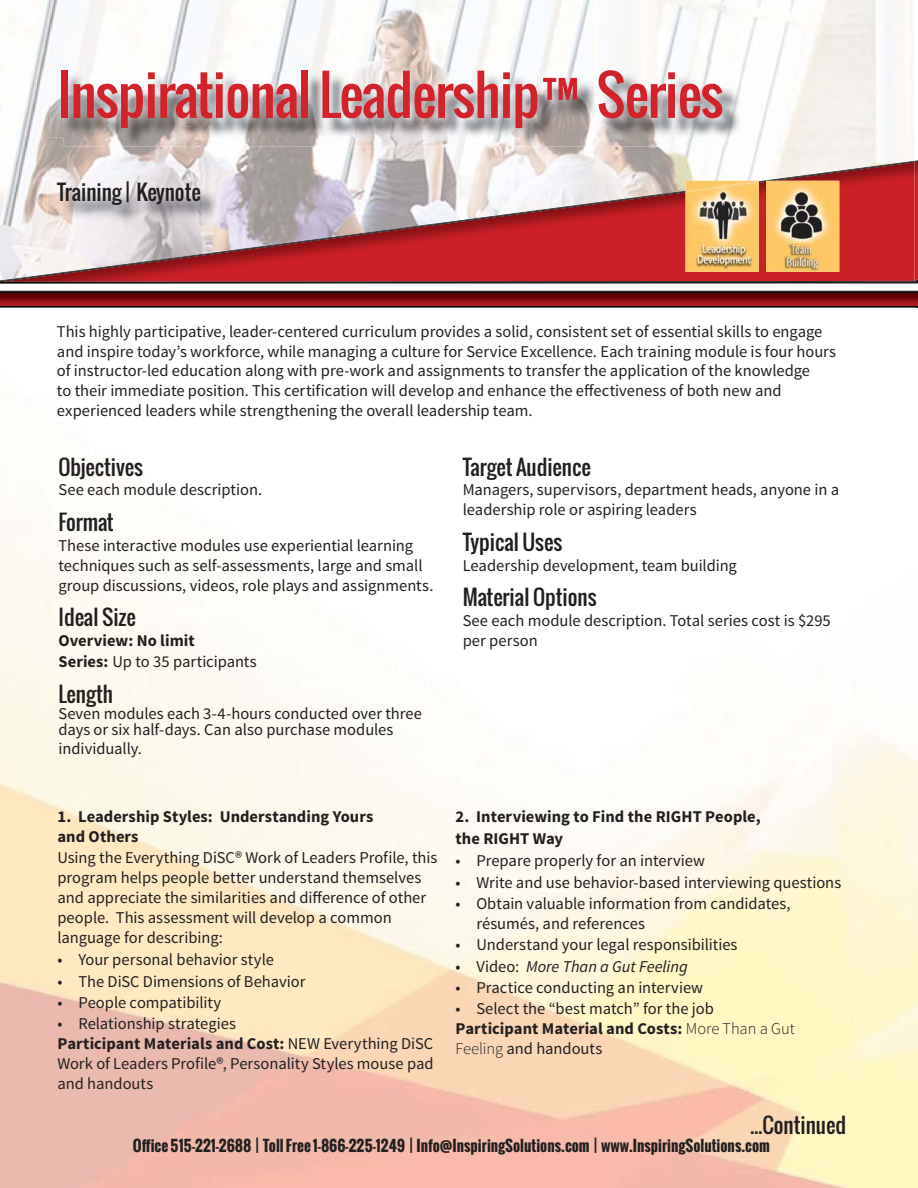
<style>
.page{position:relative;width:918px;height:1188px;background:#fff}
.page>*{position:absolute;margin:0;border:0;box-sizing:border-box;transform-origin:0 0}
.t1{font:54px "Oswald";letter-spacing:-.015em;color:#d2232a}
.t2{font:21px "Oswald";color:#231f20}
.t3{font:16.5px/19.8px "Source Sans Pro";color:#231f20}
.t4{font:700 16.5px/21.3px "Source Sans Pro";color:#231f20}
.t5{font:italic 16.5px "Source Sans Pro";letter-spacing:-.005em;color:#231f20}
.t6{font:700 15px "Oswald";color:#231f20}
.s1{font-weight:400}
.s2{font-weight:700}
.s3{font-style:normal}
.s4{font-weight:300}
</style>
<div class="page">
<img style="left:700px;top:0;width:215px;height:161px">
<img style="left:0;top:0;width:700px;height:95px">
<img style="left:0;top:95px;width:107px;height:66px">
<img style="left:107px;top:146px;width:593px;height:15px">
<img style="left:0;top:161px;width:918px;height:119px">
<svg style="left:0;top:280px;width:918px;height:28px"></svg>
<img style="left:686px;top:181px;width:73px;height:1px">
<img style="left:686px;top:192px;width:73px;height:80px">
<img style="left:686px;top:182px;width:73px;height:10px">
<img style="left:766px;top:181px;width:73px;height:91px">
<img style="left:60px;top:184px;width:159px;height:39px">
<img style="left:48px;top:172px;width:162px;height:42px">
<img style="left:60px;top:184px;width:150px;height:30px">
<img style="left:63px;top:73px;width:678px;height:73px">
<img style="left:51px;top:61px;width:681px;height:77px">
<img style="left:63px;top:73px;width:669px;height:65px">
<h1 class="t1" style="left:57px;top:71px;width:668px">Inspirational Leadership™Series</h1>
<p class="t2" style="left:57px;top:182px;width:145px">Training | Keynote</p>
<p class="t3" style="left:57px;top:323px;width:781px">This highly participative, leader-centered curriculum provides a solid, consistent set of essential skills to engage and inspire today’s workforce, while managing a culture for Service Excellence. Each training module is four hours of instructor-led education along with pre-work and assignments to transfer the application of the knowledge<br>to their immediate position. This certification will develop and enhance the effectiveness of both new and experienced leaders while strengthening the overall leadership team.</p>
<p class="t2" style="left:58px;top:457px;width:86px">Objectives</p>
<p class="t3" style="left:59px;top:482px;width:205px">See each module description.</p>
<p class="t2" style="left:59px;top:513px;width:57px">Format</p>
<p class="t3" style="left:59px;top:537px;width:376px">These interactive modules use experiential learning techniques such as self-assessments, large and small group discussions, videos, role plays and assignments.</p>
<p class="t2" style="left:59px;top:608px;width:79px">Ideal Size</p>
<p class="t4" style="left:59px;top:631px;width:200px">Overview: No limit<br>Series: <span class="s1">Up to 35 participants</span></p>
<p class="t2" style="left:59px;top:685px;width:56px">Length</p>
<p class="t3" style="left:59px;top:707px;width:365px;line-height:15.8px">Seven modules each 3-4-hours conducted over three days or six half-days. Can also purchase modules</p>
<p class="t3" style="left:59px;top:740px;width:85px">individually.</p>
<p class="t2" style="left:463px;top:457px;width:129px">Target Audience</p>
<p class="t3" style="left:463px;top:482px;width:378px">Managers, supervisors, department heads, anyone in a leadership role or aspiring leaders</p>
<p class="t2" style="left:463px;top:533px;width:101px">Typical Uses</p>
<p class="t3" style="left:463px;top:557px;width:276px">Leadership development, team building</p>
<p class="t2" style="left:463px;top:588px;width:135px">Material Options</p>
<p class="t3" style="left:463px;top:612px;width:370px">See each module description. Total series cost is $295 per person</p>
<p class="t4" style="left:57px;top:808px;width:317px;line-height:19.8px">1. Leadership Styles: Understanding Yours and Others</p>
<p class="t3" style="left:57px;top:850px;width:382px">Using the Everything DiSC® Work of Leaders Profile, this program helps people better understand themselves and appreciate the similarities and difference of other people. This assessment will develop a common language for describing:</p>
<p class="t3" style="left:57px;top:952px;width:218px">• Your personal behavior style</p>
<p class="t3" style="left:57px;top:973px;width:250px">• The DiSC Dimensions of Behavior</p>
<p class="t3" style="left:57px;top:994px;width:165px">• People compatibility</p>
<p class="t3" style="left:57px;top:1016px;width:378px">• Relationship strategies<br><span class="s2">Participant Materials and Cost:</span> NEW Everything DiSC Work of Leaders Profile®, Personality Styles mouse pad and handouts</p>
<p class="t4" style="left:455px;top:808px;width:307px">2. Interviewing to Find the RIGHT People, the RIGHT Way</p>
<p class="t3" style="left:455px;top:853px;width:251px">• Prepare properly for an interview</p>
<p class="t3" style="left:455px;top:874px;width:387px">• Write and use behavior-based interviewing questions</p>
<p class="t3" style="left:476px;top:895px;width:316px;text-indent:-21px">• Obtain valuable information from candidates, résumés, and references</p>
<p class="t3" style="left:455px;top:936px;width:284px">• Understand your legal responsibilities</p>
<p class="t5" style="left:455px;top:960px;width:234px"><span class="s3">• Video:</span> More Than a Gut Feeling</p>
<p class="t3" style="left:455px;top:979px;width:249px">• Practice conducting an interview</p>
<p class="t3" style="left:455px;top:1000px;width:341px">• Select the “best match” for the job<br><span class="s2">Participant Material and Costs:</span> <span class="s4">More Than a Gut<br>Feeling</span> and handouts</p>
<p class="t2" style="left:751px;top:1116px;width:97px">...Continued</p>
<p class="t6" style="left:133px;top:1138px;width:639px">Office 515-221-2688 | Toll Free 1-866-225-1249 | Info@InspiringSolutions.com | www.InspiringSolutions.com</p>
</div>
